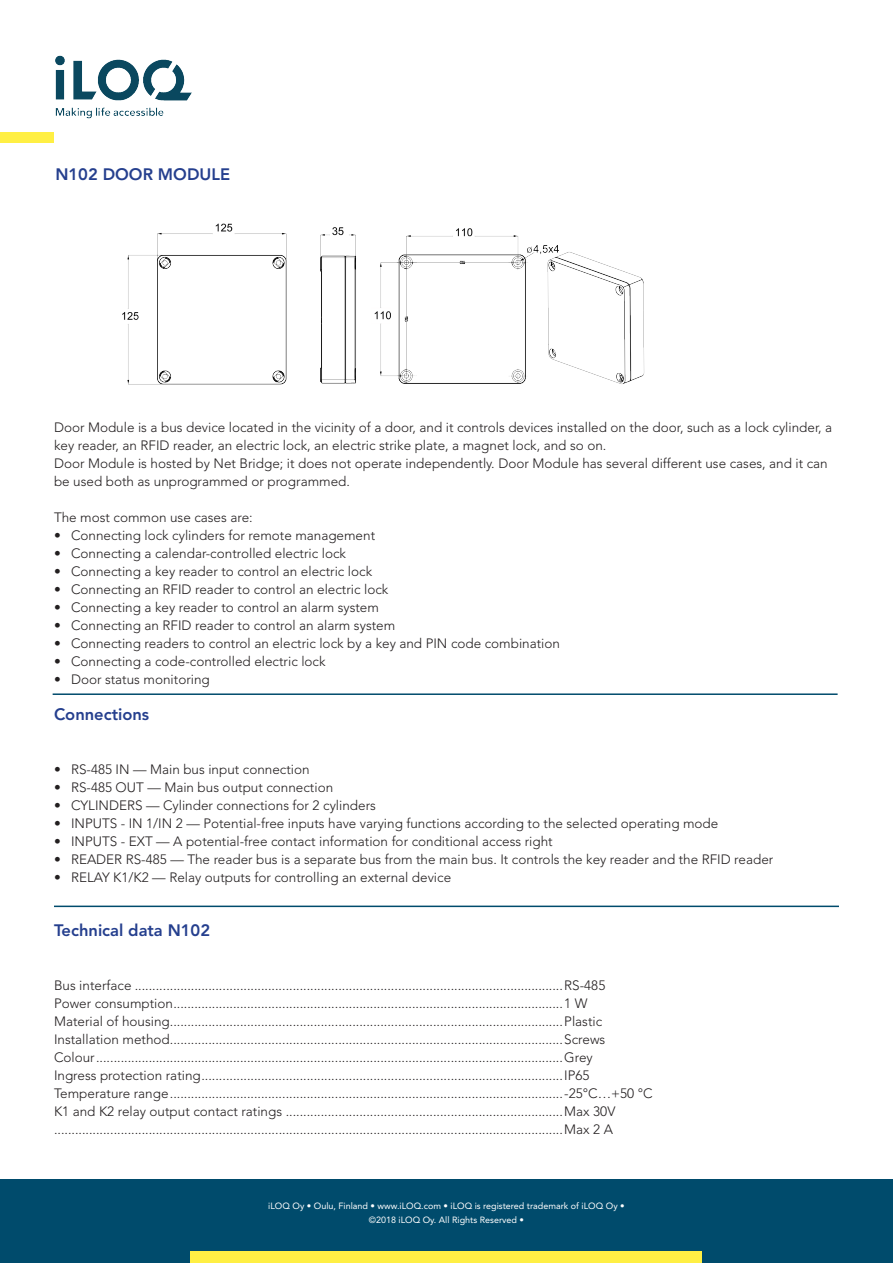
<style>
.page{position:relative;width:893px;height:1263px;background:#fff}
.page>*{position:absolute;margin:0;border:0;box-sizing:border-box;transform-origin:0 0}
.Otsikko{font:800 16.5px "Avenir LT Std";color:#253f8e}
.Taulukko{font:300 13.5px/18px "Avenir LT Std";color:#231f20}
.Bullet_listaus{font:300 13.5px/18px "Avenir LT Std";color:#231f20}
.t1{font:9px/13.5px "Avenir LT Std";color:#fff;text-align:center}
</style>
<div class="page">
<img style="left:55px;top:55px;width:137px;height:64px">
<div style="left:0;top:132px;width:54px;height:11px;background:#ffef44"></div>
<div style="left:0;top:1179px;width:893px;height:84px;background:#004b6c"></div>
<div style="left:191px;top:1252px;width:511px;height:11px;background:#ffef44"></div>
<img style="left:122px;top:223px;width:523px;height:162px">
<hr style="left:53px;top:693px;width:785px;height:2px;background:#004b6c">
<hr style="left:54px;top:905px;width:785px;height:2px;background:#004b6c">
<p class="Otsikko" style="left:55px;top:165px;width:176px">N102 DOOR MODULE</p>
<p class="Bullet_listaus" style="left:54px;top:418px;width:780px">Door Module is a bus device located in the vicinity of a door, and it controls devices installed on the door, such as a lock cylinder, a key reader, an RFID reader, an electric lock, an electric strike plate, a magnet lock, and so on.</p>
<p class="Bullet_listaus" style="left:54px;top:454px;width:775px">Door Module is hosted by Net Bridge; it does not operate independently. Door Module has several different use cases, and it can be used both as unprogrammed or programmed.</p>
<p class="Bullet_listaus" style="left:54px;top:508px;width:200px">The most common use cases are:</p>
<p class="Taulukko" style="left:54px;top:526px;width:323px">• Connecting lock cylinders for remote management</p>
<p class="Taulukko" style="left:54px;top:544px;width:294px">• Connecting a calendar-controlled electric lock</p>
<p class="Taulukko" style="left:54px;top:562px;width:320px">• Connecting a key reader to control an electric lock</p>
<p class="Taulukko" style="left:54px;top:580px;width:336px">• Connecting an RFID reader to control an electric lock</p>
<p class="Taulukko" style="left:54px;top:598px;width:326px">• Connecting a key reader to control an alarm system</p>
<p class="Taulukko" style="left:54px;top:616px;width:343px">• Connecting an RFID reader to control an alarm system</p>
<p class="Taulukko" style="left:54px;top:634px;width:508px">• Connecting readers to control an electric lock by a key and PIN code combination</p>
<p class="Taulukko" style="left:54px;top:652px;width:273px">• Connecting a code-controlled electric lock</p>
<p class="Taulukko" style="left:54px;top:670px;width:157px">• Door status monitoring</p>
<p class="Otsikko" style="left:54px;top:705px;width:97px">Connections</p>
<p class="Taulukko" style="left:54px;top:760px;width:257px">• RS-485 IN — Main bus input connection</p>
<p class="Taulukko" style="left:54px;top:778px;width:281px">• RS-485 OUT — Main bus output connection</p>
<p class="Taulukko" style="left:54px;top:796px;width:323px">• CYLINDERS — Cylinder connections for 2 cylinders</p>
<p class="Taulukko" style="left:54px;top:814px;width:666px">• INPUTS - IN 1/IN 2 — Potential-free inputs have varying functions according to the selected operating mode</p>
<p class="Taulukko" style="left:54px;top:832px;width:500px">• INPUTS - EXT — A potential-free contact information for conditional access right</p>
<p class="Taulukko" style="left:54px;top:850px;width:721px">• READER RS-485 — The reader bus is a separate bus from the main bus. It controls the key reader and the RFID reader</p>
<p class="Taulukko" style="left:54px;top:868px;width:399px">• RELAY K1/K2 — Relay outputs for controlling an external device</p>
<p class="Otsikko" style="left:54px;top:921px;width:158px">Technical data N102</p>
<p class="Taulukko" style="left:54px;top:976px;width:553px">Bus interface ..........................................................................................................................RS-485</p>
<p class="Taulukko" style="left:54px;top:994px;width:535px">Power consumption...............................................................................................................1 W</p>
<p class="Taulukko" style="left:54px;top:1012px;width:550px">Material of housing................................................................................................................Plastic</p>
<p class="Taulukko" style="left:54px;top:1030px;width:553px">Installation method................................................................................................................Screws</p>
<p class="Taulukko" style="left:54px;top:1048px;width:540px">Colour.....................................................................................................................................Grey</p>
<p class="Taulukko" style="left:54px;top:1066px;width:537px">Ingress protection rating.......................................................................................................IP65</p>
<p class="Taulukko" style="left:54px;top:1084px;width:600px">Temperature range................................................................................................................-25°C…+50 °C</p>
<p class="Taulukko" style="left:54px;top:1102px;width:563px">K1 and K2 relay output contact ratings ...............................................................................Max 30V .................................................................................................................................................Max 2 A</p>
<p class="t1" style="left:268px;top:1199px;width:358px">iLOQ Oy • Oulu, Finland • www.iLOQ.com • iLOQ is registered trademark of iLOQ Oy • ©2018 iLOQ Oy. All Rights Reserved •</p>
</div>
